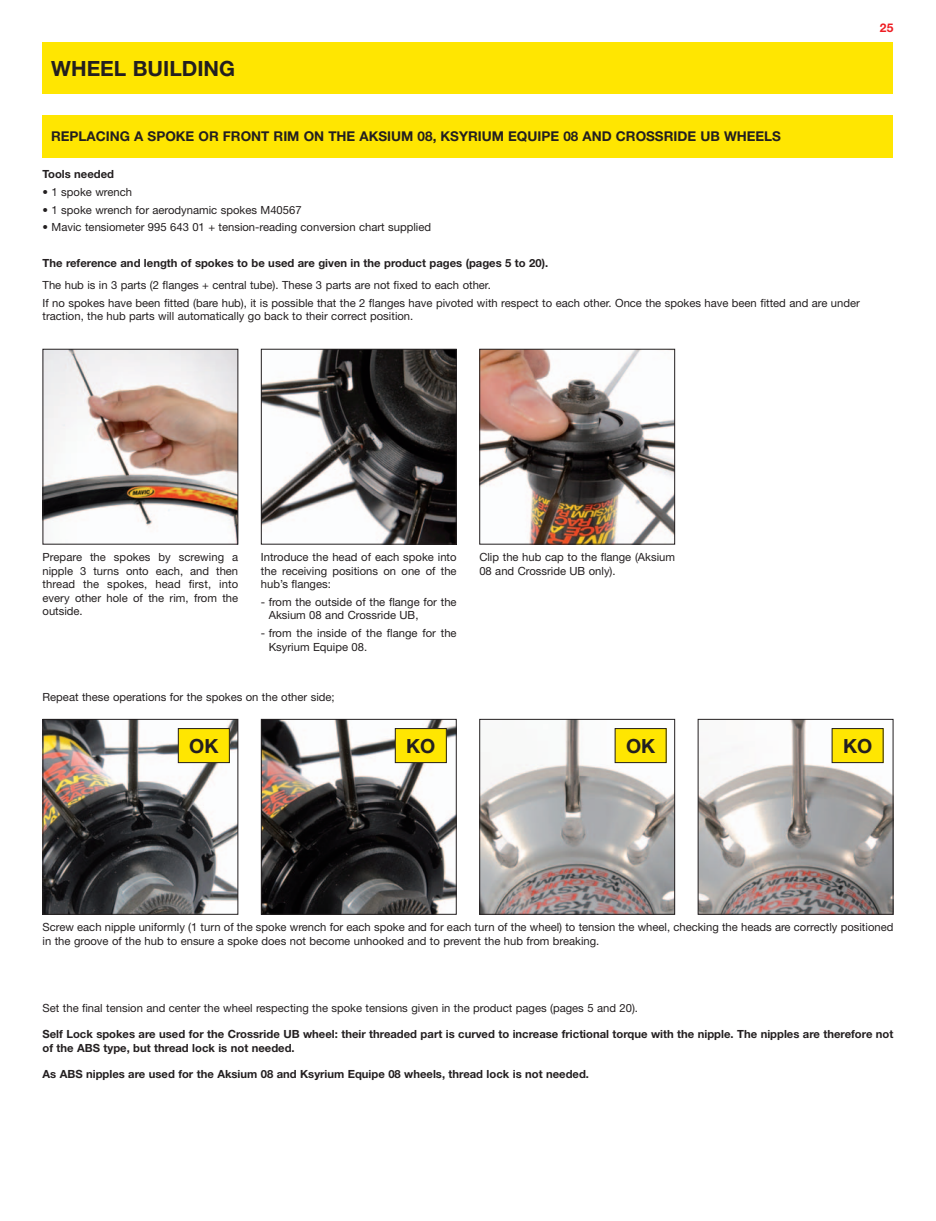
<style>
.page{position:relative;width:936px;height:1221px;background:#fff}
.page>*{position:absolute;margin:0;border:0;box-sizing:border-box;transform-origin:0 0}
.t1{font:700 21px "Helvetica Neue";color:#231f20}
.t2{font:700 19.5px "Helvetica Neue";letter-spacing:-.005em;color:#231f20}
.t3{font:700 13.5px "Helvetica Neue";color:#231f20}
.t4{font:700 12px "Helvetica Neue";color:#ee1d23}
.t5{font:11.25px/13.5px "Helvetica Neue";color:#231f20}
.t6{font:700 11.25px/13.5px "Helvetica Neue";color:#231f20}
</style>
<div class="page">
<div style="left:43px;top:115px;width:850px;height:42px;background:#ffe601"></div>
<div style="left:43px;top:43px;width:850px;height:51px;background:#ffe601"></div>
<img style="left:45px;top:351px;width:191px;height:191px">
<div style="left:43px;top:349px;width:195px;height:195px;border:1px solid #231f20"></div>
<img style="left:263px;top:351px;width:191px;height:191px">
<div style="left:261px;top:349px;width:195px;height:195px;border:1px solid #231f20"></div>
<img style="left:481px;top:351px;width:192px;height:191px">
<div style="left:479px;top:349px;width:196px;height:195px;border:1px solid #231f20"></div>
<img style="left:45px;top:721px;width:191px;height:191px">
<div style="left:43px;top:719px;width:195px;height:195px;border:1px solid #231f20"></div>
<img style="left:263px;top:721px;width:191px;height:191px">
<div style="left:261px;top:719px;width:195px;height:195px;border:1px solid #231f20"></div>
<div style="left:178px;top:728px;width:51px;height:34px;background:#ffe601"></div>
<div style="left:178px;top:728px;width:52px;height:35px;border:1px solid #231f20"></div>
<div style="left:395px;top:728px;width:51px;height:34px;background:#ffe601"></div>
<div style="left:395px;top:728px;width:51px;height:35px;border:1px solid #231f20"></div>
<img style="left:481px;top:721px;width:192px;height:191px">
<div style="left:479px;top:719px;width:196px;height:195px;border:1px solid #231f20"></div>
<img style="left:699px;top:721px;width:192px;height:191px">
<div style="left:697px;top:719px;width:196px;height:195px;border:1px solid #231f20"></div>
<div style="left:615px;top:728px;width:51px;height:34px;background:#ffe601"></div>
<div style="left:614px;top:728px;width:52px;height:35px;border:1px solid #231f20"></div>
<div style="left:832px;top:728px;width:51px;height:34px;background:#ffe601"></div>
<div style="left:831px;top:728px;width:52px;height:35px;border:1px solid #231f20"></div>
<h1 class="t1" style="left:51px;top:61px;width:185px">WHEEL BUILDING</h1>
<p class="t4" style="left:879px;top:23px;width:15px">25</p>
<p class="t3" style="left:51px;top:131px;width:731px">REPLACING A SPOKE OR FRONT RIM ON THE AKSIUM 08, KSYRIUM EQUIPE 08 AND CROSSRIDE UB WHEELS</p>
<p class="t6" style="left:43px;top:168px;width:73px">Tools needed</p>
<p class="t5" style="left:43px;top:186px;width:91px">• 1 spoke wrench</p>
<p class="t5" style="left:43px;top:204px;width:260px">• 1 spoke wrench for aerodynamic spokes M40567</p>
<p class="t5" style="left:43px;top:222px;width:390px">• Mavic tensiometer 995 643 01 + tension-reading conversion chart supplied</p>
<p class="t6" style="left:43px;top:257px;width:507px">The reference and length of spokes to be used are given in the product pages (pages 5 to 20).</p>
<p class="t5" style="left:43px;top:277px;width:818px;line-height:17.7px">The hub is in 3 parts (2 flanges + central tube). These 3 parts are not fixed to each other.<br>If no spokes have been fitted (bare hub), it is possible that the 2 flanges have pivoted with respect to each other. Once the spokes have been fitted and are under</p>
<p class="t5" style="left:43px;top:310px;width:372px">traction, the hub parts will automatically go back to their correct position.</p>
<p class="t5" style="left:43px;top:551px;width:197px;text-align:justify">Prepare the spokes by screwing a nipple 3 turns onto each, and then thread the spokes, head first, into every other hole of the rim, from the outside.</p>
<p class="t5" style="left:261px;top:551px;width:197px;text-align:justify">Introduce the head of each spoke into the receiving positions on one of the hub’s flanges:</p>
<p class="t5" style="left:269px;top:596px;width:189px;text-indent:-8px">- from the outside of the flange for the<br>Aksium 08 and Crossride UB,</p>
<p class="t5" style="left:269px;top:627px;width:189px;text-indent:-8px">- from the inside of the flange for the<br>Ksyrium Equipe 08.</p>
<p class="t5" style="left:43px;top:691px;width:294px">Repeat these operations for the spokes on the other side;</p>
<p class="t5" style="left:479px;top:551px;width:197px">Clip the hub cap to the flange (Aksium<br>08 and Crossride UB only).</p>
<h2 class="t2" style="left:189px;top:739px;width:31px">OK</h2>
<h2 class="t2" style="left:406px;top:739px;width:31px">KO</h2>
<h2 class="t2" style="left:626px;top:739px;width:31px">OK</h2>
<h2 class="t2" style="left:843px;top:739px;width:31px">KO</h2>
<p class="t5" style="left:43px;top:921px;width:852px">Screw each nipple uniformly (1 turn of the spoke wrench for each spoke and for each turn of the wheel) to tension the wheel, checking the heads are correctly positioned in the groove of the hub to ensure a spoke does not become unhooked and to prevent the hub from breaking.</p>
<p class="t5" style="left:43px;top:1002px;width:597px">Set the final tension and center the wheel respecting the spoke tensions given in the product pages (pages 5 and 20).</p>
<p class="t6" style="left:43px;top:1028px;width:852px">Self Lock spokes are used for the Crossride UB wheel: their threaded part is curved to increase frictional torque with the nipple. The nipples are therefore not of the ABS type, but thread lock is not needed.</p>
<p class="t6" style="left:43px;top:1068px;width:548px">As ABS nipples are used for the Aksium 08 and Ksyrium Equipe 08 wheels, thread lock is not needed.</p>
</div>
